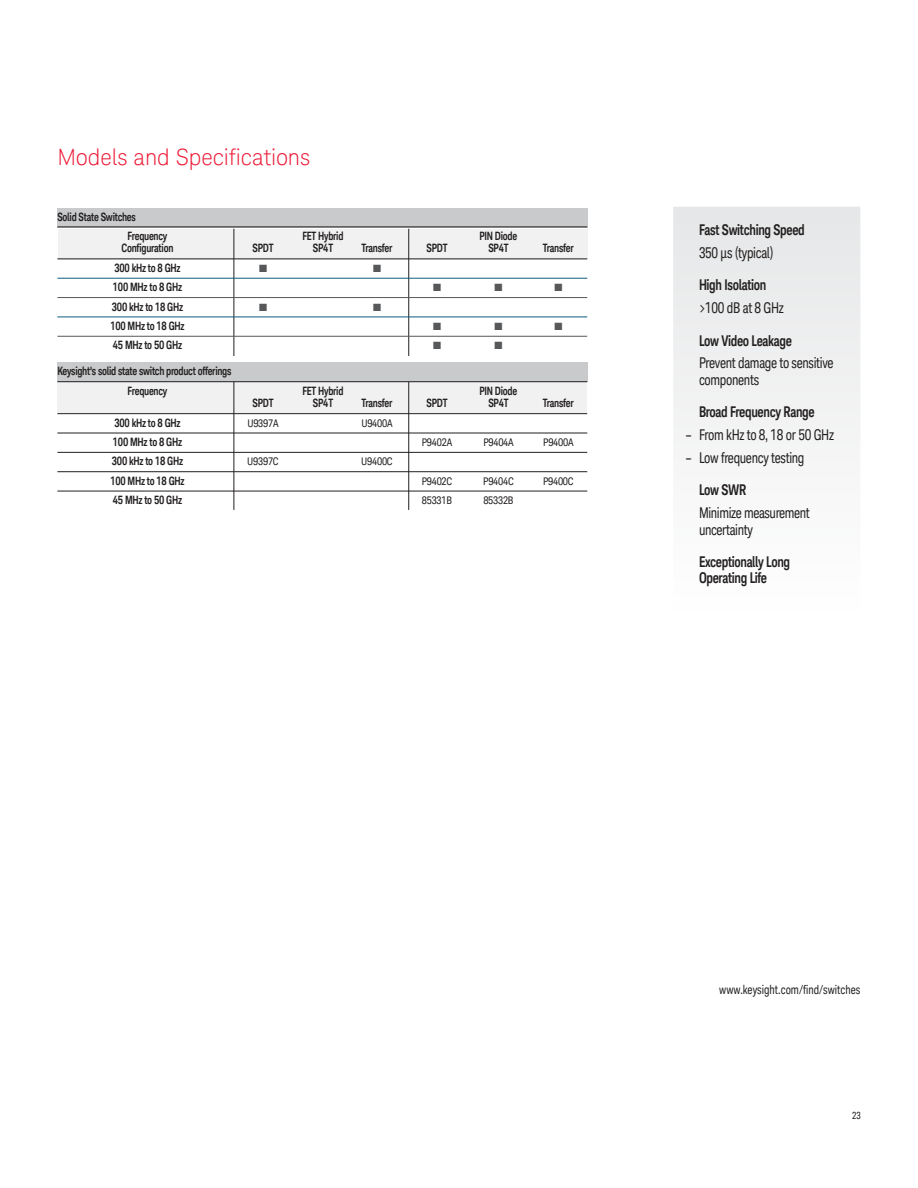
<style>
.page{position:relative;width:918px;height:1188px;background:#fff}
.page>*{position:absolute;margin:0;border:0;box-sizing:border-box;transform-origin:0 0}
.t1{font:300 22.5px "Keysight Sans";letter-spacing:-.005em;color:#ed1a36}
.t2{font:14.85px/16.2px "Keysight Sans Condensed";letter-spacing:-.025em;color:#221f1f;scale:.91 1}
.t3{font:700 14.85px/16.2px "Keysight Sans Condensed";letter-spacing:-.025em;color:#221f1f;scale:.91 1}
.t4{font:12.3px "Keysight Sans Condensed";color:#221f1f;scale:.91 1}
.t5{font:700 11.55px/19.4px "Keysight Sans Condensed";letter-spacing:-.025em;color:#221f1f;scale:.91 1}
.t6{font:10.5px "Keysight Sans Condensed";letter-spacing:-.025em;color:#221f1f}
.t7{font:10.5px "Zapf Dingbats ITC";color:#57585a}
.t8{font:9.9px "Keysight Sans Condensed";color:#221f1f;scale:.91 1}
.s1{font-size:12.45px}
</style>
<div class="page">
<div style="left:58px;top:229px;width:530px;height:30px;background:#f1f1f2"></div>
<div style="left:57px;top:382px;width:530px;height:31px;background:#f1f1f2"></div>
<div style="left:57px;top:208px;width:530px;height:19px;background:#c8cacc"></div>
<hr style="left:234px;top:229px;width:1px;height:281px;background:#221f1f">
<hr style="left:408px;top:229px;width:1px;height:281px;background:#221f1f">
<div style="left:57px;top:357px;width:530px;height:7px;background:#fff"></div>
<div style="left:57px;top:362px;width:531px;height:20px;background:#c8cacc"></div>
<hr style="left:57px;top:227px;width:530px;height:1px;background:#221f1f">
<hr style="left:57px;top:258px;width:530px;height:1px;background:#221f1f">
<hr style="left:57px;top:278px;width:530px;height:1px;background:#0b5e7f">
<hr style="left:57px;top:297px;width:530px;height:1px;background:#57585a">
<hr style="left:57px;top:317px;width:530px;height:1px;background:#0b5e7f">
<hr style="left:57px;top:336px;width:530px;height:1px;background:#57585a">
<hr style="left:57px;top:381px;width:530px;height:1px;background:#221f1f">
<hr style="left:57px;top:413px;width:530px;height:1px;background:#221f1f">
<hr style="left:57px;top:433px;width:530px;height:1px;background:#221f1f">
<hr style="left:57px;top:452px;width:530px;height:1px;background:#221f1f">
<hr style="left:57px;top:471px;width:530px;height:1px;background:#221f1f">
<hr style="left:57px;top:491px;width:530px;height:1px;background:#221f1f">
<h1 class="t1" style="left:57px;top:148px;width:254px">Models and Specifications</h1>
<p class="t5" style="left:128px;top:208px;width:45px;text-indent:-70px">Solid State Switches<br>Frequency</p>
<p class="t5" style="left:303px;top:227px;width:46px">FET Hybrid</p>
<p class="t5" style="left:479px;top:227px;width:43px">PIN Diode</p>
<p class="t5" style="left:122px;top:239px;width:58px">Configuration</p>
<p class="t5" style="left:253px;top:239px;width:25px">SPDT</p>
<p class="t5" style="left:313px;top:239px;width:24px">SP4T</p>
<p class="t5" style="left:362px;top:239px;width:35px">Transfer</p>
<p class="t5" style="left:427px;top:239px;width:25px">SPDT</p>
<p class="t5" style="left:488px;top:239px;width:24px">SP4T</p>
<p class="t5" style="left:543px;top:239px;width:35px">Transfer</p>
<p class="t5" style="left:114px;top:259px;width:74px">300 kHz to 8 GHz</p>
<p class="t7" style="left:259px;top:263px;width:9px">■</p>
<p class="t7" style="left:373px;top:263px;width:9px">■</p>
<p class="t5" style="left:113px;top:278px;width:78px">100 MHz to 8 GHz</p>
<p class="t7" style="left:433px;top:283px;width:9px">■</p>
<p class="t7" style="left:495px;top:283px;width:9px">■</p>
<p class="t7" style="left:554px;top:283px;width:9px">■</p>
<p class="t5" style="left:112px;top:298px;width:80px">300 kHz to 18 GHz</p>
<p class="t7" style="left:259px;top:302px;width:9px">■</p>
<p class="t7" style="left:373px;top:302px;width:9px">■</p>
<p class="t5" style="left:110px;top:317px;width:83px">100 MHz to 18 GHz</p>
<p class="t7" style="left:433px;top:321px;width:9px">■</p>
<p class="t7" style="left:495px;top:321px;width:9px">■</p>
<p class="t7" style="left:554px;top:321px;width:9px">■</p>
<p class="t5" style="left:113px;top:336px;width:78px">45 MHz to 50 GHz</p>
<p class="t7" style="left:433px;top:341px;width:9px">■</p>
<p class="t7" style="left:495px;top:341px;width:9px">■</p>
<p class="t5" style="left:57px;top:362px;width:193px;text-align:center">Keysight's solid state switch product offerings<br>Frequency</p>
<p class="t5" style="left:303px;top:382px;width:46px">FET Hybrid</p>
<p class="t5" style="left:479px;top:382px;width:43px">PIN Diode</p>
<p class="t5" style="left:253px;top:394px;width:25px">SPDT</p>
<p class="t5" style="left:313px;top:394px;width:24px">SP4T</p>
<p class="t5" style="left:362px;top:394px;width:35px">Transfer</p>
<p class="t5" style="left:427px;top:394px;width:25px">SPDT</p>
<p class="t5" style="left:488px;top:394px;width:24px">SP4T</p>
<p class="t5" style="left:543px;top:394px;width:35px">Transfer</p>
<p class="t5" style="left:114px;top:414px;width:74px">300 kHz to 8 GHz</p>
<p class="t6" style="left:247px;top:417px;width:33px">U9397A</p>
<p class="t6" style="left:361px;top:417px;width:33px">U9400A</p>
<p class="t5" style="left:113px;top:433px;width:78px">100 MHz to 8 GHz</p>
<p class="t6" style="left:422px;top:436px;width:32px">P9402A</p>
<p class="t6" style="left:483px;top:436px;width:32px">P9404A</p>
<p class="t6" style="left:543px;top:436px;width:32px">P9400A</p>
<p class="t5" style="left:112px;top:452px;width:80px">300 kHz to 18 GHz</p>
<p class="t6" style="left:247px;top:455px;width:33px">U9397C</p>
<p class="t6" style="left:361px;top:455px;width:33px">U9400C</p>
<p class="t5" style="left:110px;top:472px;width:83px">100 MHz to 18 GHz</p>
<p class="t6" style="left:422px;top:475px;width:32px">P9402C</p>
<p class="t6" style="left:483px;top:475px;width:32px">P9404C</p>
<p class="t6" style="left:543px;top:475px;width:32px">P9400C</p>
<p class="t5" style="left:113px;top:491px;width:78px">45 MHz to 50 GHz</p>
<p class="t6" style="left:422px;top:494px;width:32px">85331B</p>
<p class="t6" style="left:483px;top:494px;width:32px">85332B</p>
<p class="t3" style="left:699px;top:223px;width:118px">Fast Switching Speed</p>
<p class="t2" style="left:699px;top:244px;width:83px">350 µs (typical)</p>
<p class="t3" style="left:699px;top:278px;width:76px">High Isolation</p>
<p class="t2" style="left:699px;top:300px;width:95px">&gt;100 dB at 8 GHz</p>
<p class="t3" style="left:699px;top:333px;width:104px">Low Video Leakage</p>
<p class="t2" style="left:699px;top:355px;width:149px">Prevent damage to sensitive components</p>
<p class="t3" style="left:699px;top:405px;width:129px">Broad Frequency Range</p>
<p class="t2" style="left:686px;top:427px;width:165px">– From kHz to 8, 18 or 50 GHz</p>
<p class="t2" style="left:686px;top:450px;width:132px">– Low frequency testing</p>
<p class="t3" style="left:699px;top:483px;width:54px">Low SWR</p>
<p class="t2" style="left:699px;top:505px;width:123px">Minimize measurement uncertainty</p>
<p class="t3" style="left:699px;top:555px;width:102px">Exceptionally Long<br>Operating Life</p>
<p class="t4" style="left:719px;top:985px;width:157px">www.<span class="s1">keysight</span>.com/find/switches</p>
<p class="t8" style="left:852px;top:1111px;width:11px">23</p>
</div>
